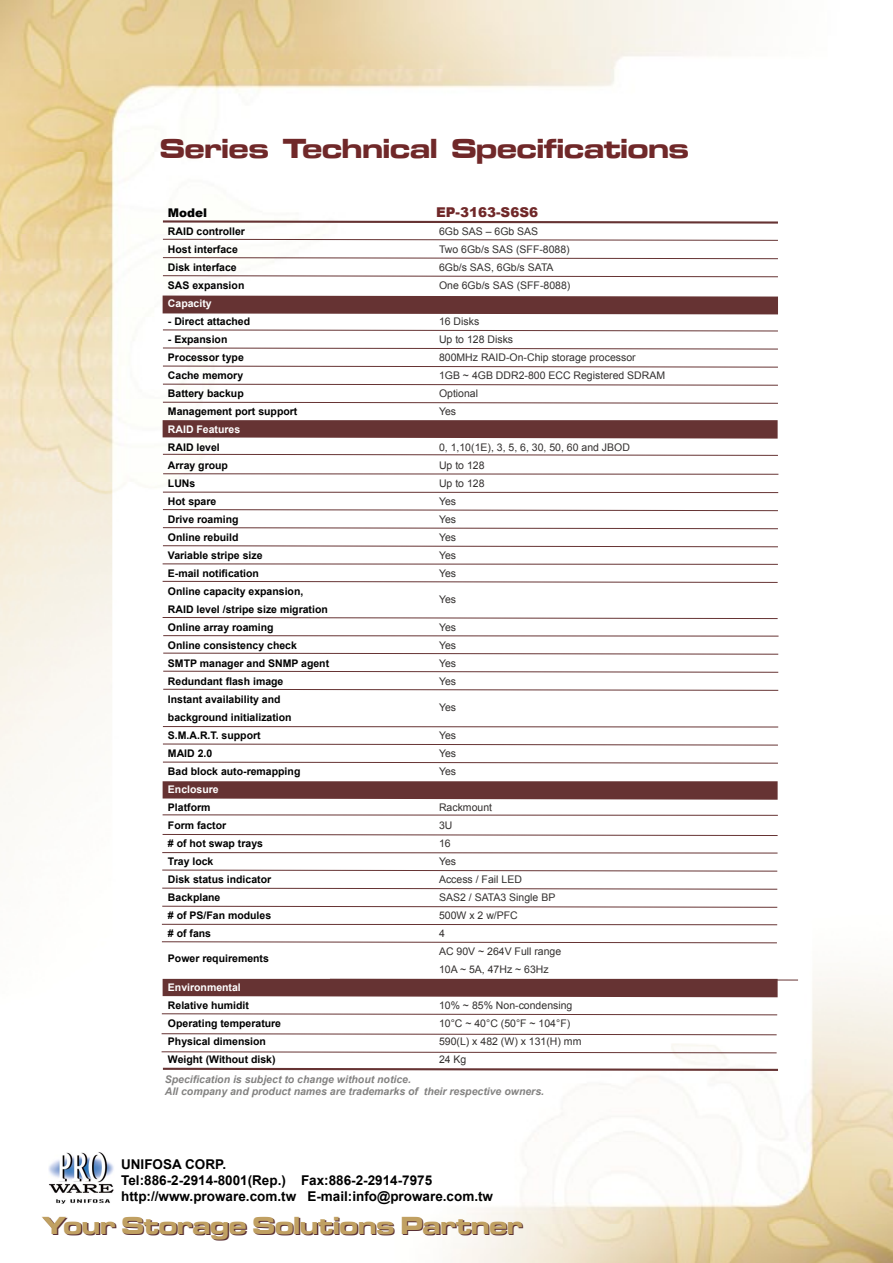
<style>
.page{position:relative;width:893px;height:1263px;background:#fff}
.page>*{position:absolute;margin:0;border:0;box-sizing:border-box;transform-origin:0 0}
.t1{font:28.5px "Microgramma D Bold Exte";color:#702829}
.t2{font:25.5px "Microgramma D Bold Exte";color:#592f34}
.t3{font:700 13.5px/16.2px "Arial";color:#000}
.t4{font:900 13.5px "Arial";color:#702829}
.t5{font:900 12px "Arial";color:#000}
.t6{font:700 10.5px/18px "Arial";color:#000}
.t7{font:10.5px/18px "Arial";color:#33302f}
.t8{font:italic 700 10.5px/12.6px "Arial";color:#838281}
.t9{font:700 10.5px "Arial";color:#fff}
.s1{color:#fff}
</style>
<div class="page">
<img style="left:0;top:0;width:893px;height:1263px">
<svg style="left:161px;top:1067px;width:619px;height:5px"></svg>
<svg style="left:161px;top:219px;width:619px;height:6px"></svg>
<svg style="left:162px;top:238px;width:617px;height:3px"></svg>
<svg style="left:162px;top:257px;width:617px;height:3px"></svg>
<svg style="left:162px;top:275px;width:617px;height:3px"></svg>
<svg style="left:162px;top:329px;width:617px;height:3px"></svg>
<svg style="left:162px;top:347px;width:617px;height:3px"></svg>
<svg style="left:162px;top:365px;width:617px;height:3px"></svg>
<svg style="left:162px;top:383px;width:617px;height:3px"></svg>
<svg style="left:162px;top:401px;width:617px;height:3px"></svg>
<svg style="left:162px;top:453px;width:617px;height:3px"></svg>
<svg style="left:163px;top:420px;width:615px;height:19px;background:#6f3f3f"></svg>
<div style="left:163px;top:296px;width:615px;height:18px;background:#633"></div>
<svg style="left:162px;top:491px;width:617px;height:2px"></svg>
<svg style="left:162px;top:509px;width:617px;height:2px"></svg>
<svg style="left:162px;top:527px;width:617px;height:3px"></svg>
<svg style="left:162px;top:545px;width:617px;height:3px"></svg>
<svg style="left:162px;top:563px;width:617px;height:2px"></svg>
<svg style="left:162px;top:580px;width:616px;height:3px"></svg>
<svg style="left:162px;top:617px;width:616px;height:2px"></svg>
<svg style="left:162px;top:635px;width:617px;height:2px"></svg>
<svg style="left:162px;top:652px;width:617px;height:3px"></svg>
<svg style="left:162px;top:670px;width:617px;height:3px"></svg>
<svg style="left:162px;top:688px;width:617px;height:3px"></svg>
<svg style="left:162px;top:726px;width:617px;height:2px"></svg>
<svg style="left:162px;top:743px;width:617px;height:3px"></svg>
<svg style="left:162px;top:761px;width:617px;height:3px"></svg>
<svg style="left:162px;top:814px;width:617px;height:2px"></svg>
<svg style="left:162px;top:833px;width:616px;height:3px"></svg>
<svg style="left:161px;top:852px;width:617px;height:2px"></svg>
<svg style="left:161px;top:869px;width:617px;height:3px"></svg>
<svg style="left:161px;top:887px;width:617px;height:3px"></svg>
<svg style="left:161px;top:905px;width:617px;height:3px"></svg>
<svg style="left:161px;top:923px;width:617px;height:3px"></svg>
<svg style="left:161px;top:941px;width:617px;height:3px"></svg>
<svg style="left:161px;top:1033px;width:616px;height:3px"></svg>
<svg style="left:161px;top:1051px;width:616px;height:3px"></svg>
<svg style="left:163px;top:781px;width:615px;height:19px;background:#6f3f3f"></svg>
<svg style="left:163px;top:978px;width:636px;height:19px;background:#734545"></svg>
<svg style="left:162px;top:473px;width:617px;height:2px"></svg>
<svg style="left:161px;top:1013px;width:617px;height:3px"></svg>
<img style="left:48px;top:1150px;width:67px;height:55px">
<h1 class="t1" style="left:160px;top:129px;width:530px">Series Technical Specifications</h1>
<p class="t5" style="left:168px;top:204px;width:41px">Model</p>
<p class="t6" style="left:168px;top:223px;width:79px">RAID controller<br>Host interface<br>Disk interface<br>SAS expansion</p>
<p class="t9" style="left:168px;top:296px;width:45px">Capacity</p>
<p class="t6" style="left:168px;top:313px;width:84px">- Direct attached</p>
<p class="t6" style="left:168px;top:331px;width:131px">- Expansion<br>Processor type<br>Cache memory<br>Battery backup<br>Management port support</p>
<p class="t9" style="left:168px;top:422px;width:74px">RAID Features</p>
<p class="t6" style="left:168px;top:439px;width:163px">RAID level<br>Array group<br>LUNs<br>Hot spare<br>Drive roaming<br>Online rebuild<br>Variable stripe size<br>E-mail notification<br>Online capacity expansion,<br>RAID level /stripe size migration<br>Online array roaming<br>Online consistency check<br>SMTP manager and SNMP agent<br>Redundant flash image<br>Instant availability and background initialization<br>S.M.A.R.T. support<br>MAID 2.0<br>Bad block auto-remapping</p>
<p class="t9" style="left:168px;top:782px;width:52px">Enclosure</p>
<p class="t6" style="left:168px;top:799px;width:105px">Platform<br>Form factor<br># of hot swap trays<br>Tray lock<br>Disk status indicator<br>Backplane<br># of PS/Fan modules # of fans</p>
<p class="t6" style="left:168px;top:950px;width:102px">Power requirements</p>
<p class="t6" style="left:168px;top:978px;width:115px"><span class="s1">Environmental<br></span>Relative humidit<span class="s1">y<br></span>Operating temperature<br>Physical dimension<br>Weight (Without disk)</p>
<p class="t4" style="left:436px;top:203px;width:104px">EP-3163-S6S6</p>
<p class="t7" style="left:439px;top:223px;width:133px">6Gb SAS – 6Gb SAS<br>Two 6Gb/s SAS (SFF-8088)<br>6Gb/s SAS, 6Gb/s SATA<br>One 6Gb/s SAS (SFF-8088)</p>
<p class="t7" style="left:439px;top:313px;width:228px">16 Disks<br>Up to 128 Disks<br>800MHz RAID-On-Chip storage processor<br>1GB ~ 4GB DDR2-800 ECC Registered SDRAM<br>Optional<br>Yes</p>
<p class="t7" style="left:439px;top:439px;width:192px">0, 1,10(1E), 3, 5, 6, 30, 50, 60 and JBOD<br>Up to 128<br>Up to 128<br>Yes<br>Yes<br>Yes<br>Yes<br>Yes</p>
<p class="t7" style="left:439px;top:590px;width:19px">Yes</p>
<p class="t7" style="left:439px;top:619px;width:19px;text-align:justify">Yes Yes Yes Yes</p>
<p class="t7" style="left:439px;top:698px;width:19px">Yes</p>
<p class="t7" style="left:439px;top:727px;width:19px;text-align:justify">Yes Yes Yes</p>
<p class="t7" style="left:439px;top:799px;width:124px">Rackmount<br>3U<br>16<br>Yes<br>Access / Fail LED<br>SAS2 / SATA3 Single BP<br>500W x 2 w/PFC<br>4<br>AC 90V ~ 264V Full range<br>10A ~ 5A, 47Hz ~ 63Hz</p>
<p class="t7" style="left:439px;top:997px;width:144px">10% ~ 85% Non-condensing<br>10°C ~ 40°C (50°F ~ 104°F)<br>590(L) x 482 (W) x 131(H) mm<br>24 Kg</p>
<p class="t8" style="left:165px;top:1073px;width:381px">Specification is subject to change without notice.<br>All company and product names are trademarks of their respective owners.</p>
<p class="t3" style="left:121px;top:1156px;width:373px">UNIFOSA CORP.<br>Tel:886-2-2914-8001(Rep.) Fax:886-2-2914-7975 http://www.proware.com.tw E-mail:info@proware.com.tw</p>
<h2 class="t2" style="left:44px;top:1209px;width:481px">Your Storage Solutions Partner</h2>
</div>
